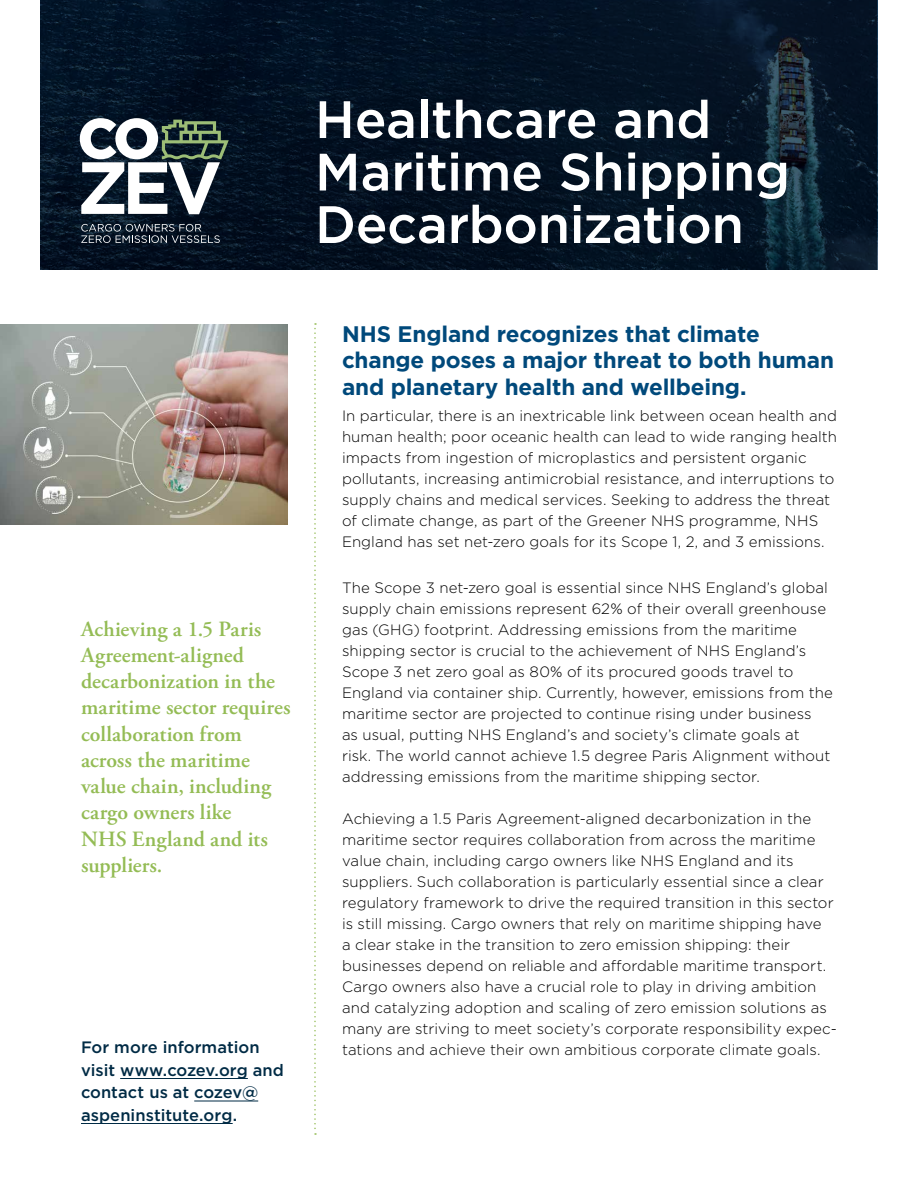
<style>
.page{position:relative;width:918px;height:1188px;background:#fff}
.page>*{position:absolute;margin:0;border:0;box-sizing:border-box;transform-origin:0 0}
.t1{font:500 52.5px/52.5px "Gotham";letter-spacing:-.01em;color:#fff}
.t2{font:700 22.5px/26.2px "Gotham";letter-spacing:-.005em;color:#00497b}
.t3{font:600 21.75px/26.2px "Adobe Garamond Pro";letter-spacing:.005em;color:#94bc55}
.t4{font:500 16.5px/22.5px "Gotham";color:#002b45}
.t5{font:300 15px/21px "Gotham";letter-spacing:.005em;color:#000}
</style>
<div class="page">
<svg style="left:40px;top:0;width:838px;height:270px;fill:#031223"></svg>
<hr style="left:120px;top:1078px;width:128px;height:1px;background:#002b45">
<hr style="left:194px;top:1101px;width:64px;height:1px;background:#002b45">
<hr style="left:81px;top:1123px;width:152px;height:1px;background:#002b45">
<img style="left:0;top:324px;width:288px;height:201px">
<svg style="left:314px;top:323px;width:2px;height:812px"></svg>
<svg style="left:81px;top:224px;width:139px;height:19px"></svg>
<svg style="left:80px;top:118px;width:149px;height:96px"></svg>
<h1 class="t1" style="left:315px;top:93px;width:477px">Healthcare and<br>Maritime Shipping<br>Decarbonization</h1>
<h3 class="t3" style="left:81px;top:616px;width:211px">Achieving a 1.5 Paris<br>Agreement-aligned decarbonization in the maritime sector requires collaboration from across the maritime value chain, including cargo owners like<br>NHS England and its suppliers.</h3>
<h2 class="t2" style="left:342px;top:321px;width:494px">NHS England recognizes that climate change poses a major threat to both human and planetary health and wellbeing.</h2>
<p class="t5" style="left:342px;top:405px;width:497px">In particular, there is an inextricable link between ocean health and human health; poor oceanic health can lead to wide ranging health impacts from ingestion of microplastics and persistent organic pollutants, increasing antimicrobial resistance, and interruptions to supply chains and medical services. Seeking to address the threat of climate change, as part of the Greener NHS programme, NHS England has set net-zero goals for its Scope 1, 2, and 3 emissions.</p>
<p class="t5" style="left:342px;top:577px;width:492px">The Scope 3 net-zero goal is essential since NHS England’s global supply chain emissions represent 62% of their overall greenhouse gas (GHG) footprint. Addressing emissions from the maritime shipping sector is crucial to the achievement of NHS England’s Scope 3 net zero goal as 80% of its procured goods travel to England via container ship. Currently, however, emissions from the maritime sector are projected to continue rising under business<br>as usual, putting NHS England’s and society’s climate goals at<br>risk. The world cannot achieve 1.5 degree Paris Alignment without addressing emissions from the maritime shipping sector.</p>
<p class="t5" style="left:342px;top:808px;width:496px">Achieving a 1.5 Paris Agreement-aligned decarbonization in the maritime sector requires collaboration from across the maritime value chain, including cargo owners like NHS England and its suppliers. Such collaboration is particularly essential since a clear regulatory framework to drive the required transition in this sector is still missing. Cargo owners that rely on maritime shipping have<br>a clear stake in the transition to zero emission shipping: their businesses depend on reliable and affordable maritime transport.<br>Cargo owners also have a crucial role to play in driving ambition and catalyzing adoption and scaling of zero emission solutions as many are striving to meet society’s corporate responsibility expec-</p>
<p class="t4" style="left:81px;top:1036px;width:180px">For more information</p>
<p class="t5" style="left:342px;top:1039px;width:480px">tations and achieve their own ambitious corporate climate goals.</p>
<p class="t4" style="left:81px;top:1058px;width:205px">visit www.cozev.org and contact us at cozev@ aspeninstitute.org.</p>
</div>
